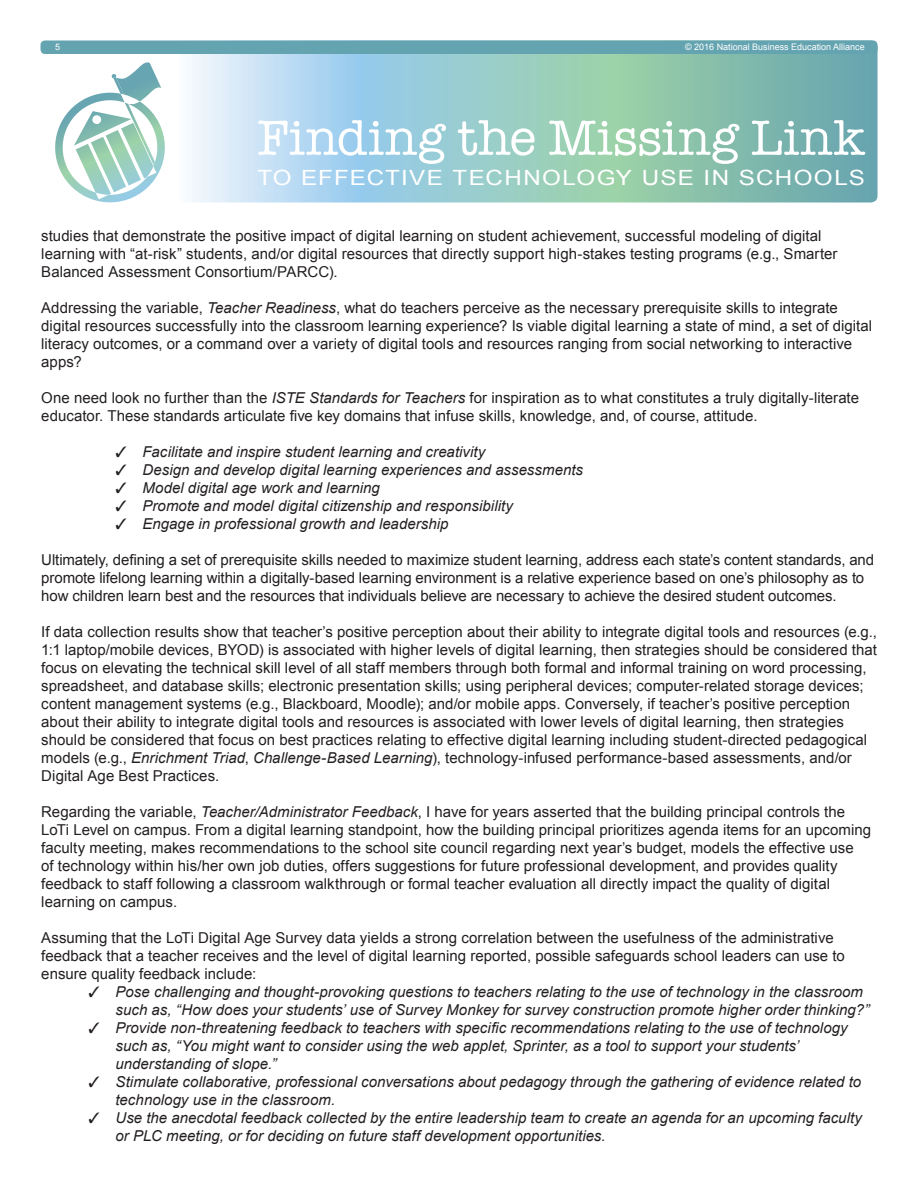
<style>
.page{position:relative;width:918px;height:1188px;background:#fff}
.page>*{position:absolute;margin:0;border:0;box-sizing:border-box;transform-origin:0 0}
.t1{font:51px "American Typewriter";letter-spacing:.005em;color:#fff}
.t2{font:21px "Arial";letter-spacing:.055em;color:#fff;scale:1.15 1}
.t3{font:15px/18px "Arial";color:#231f20}
.t4{font:italic 15px/18px "Arial";color:#231f20}
.t5{font:9px "Arial";color:#fff}
.s1{font-style:italic}
</style>
<div class="page">
<svg style="left:40px;top:40px;width:838px;height:162px;background:#9fcdcb"></svg>
<div style="left:40px;top:40px;width:838px;height:14px;background:#64a3b0;border-radius:4px"></div>
<svg style="left:48px;top:62px;width:124px;height:141px"></svg>
<p class="t5" style="left:55px;top:41px;width:7px">5</p>
<p class="t5" style="left:685px;top:41px;width:181px">© 2016 National Business Education Alliance</p>
<h1 class="t1" style="left:257px;top:99px;width:609px">Finding the Missing Link</h1>
<h2 class="t2" style="left:257px;top:164px;width:530px">TO EFFECTIVE TECHNOLOGY USE IN SCHOOLS</h2>
<p class="t3" style="left:41px;top:227px;width:798px">studies that demonstrate the positive impact of digital learning on student achievement, successful modeling of digital learning with “at-risk” students, and/or digital resources that directly support high-stakes testing programs (e.g., Smarter<br>Balanced Assessment Consortium/PARCC).</p>
<p class="t3" style="left:41px;top:299px;width:832px">Addressing the variable, <span class="s1">Teacher Readiness</span>, what do teachers perceive as the necessary prerequisite skills to integrate digital resources successfully into the classroom learning experience? Is viable digital learning a state of mind, a set of digital literacy outcomes, or a command over a variety of digital tools and resources ranging from social networking to interactive apps?</p>
<p class="t3" style="left:41px;top:389px;width:819px">One need look no further than the <span class="s1">ISTE Standards for Teachers</span> for inspiration as to what constitutes a truly digitally-literate educator. These standards articulate five key domains that infuse skills, knowledge, and, of course, attitude.</p>
<p class="t4" style="left:116px;top:443px;width:371px">✓ Facilitate and inspire student learning and creativity</p>
<p class="t4" style="left:116px;top:461px;width:469px">✓ Design and develop digital learning experiences and assessments</p>
<p class="t4" style="left:116px;top:479px;width:266px">✓ Model digital age work and learning</p>
<p class="t4" style="left:116px;top:497px;width:399px">✓ Promote and model digital citizenship and responsibility</p>
<p class="t4" style="left:116px;top:515px;width:335px">✓ Engage in professional growth and leadership</p>
<p class="t3" style="left:41px;top:551px;width:834px">Ultimately, defining a set of prerequisite skills needed to maximize student learning, address each state’s content standards, and promote lifelong learning within a digitally-based learning environment is a relative experience based on one’s philosophy as to how children learn best and the resources that individuals believe are necessary to achieve the desired student outcomes.</p>
<p class="t3" style="left:41px;top:623px;width:837px">If data collection results show that teacher’s positive perception about their ability to integrate digital tools and resources (e.g., 1:1 laptop/mobile devices, BYOD) is associated with higher levels of digital learning, then strategies should be considered that focus on elevating the technical skill level of all staff members through both formal and informal training on word processing, spreadsheet, and database skills; electronic presentation skills; using peripheral devices; computer-related storage devices; content management systems (e.g., Blackboard, Moodle); and/or mobile apps. Conversely, if teacher’s positive perception about their ability to integrate digital tools and resources is associated with lower levels of digital learning, then strategies should be considered that focus on best practices relating to effective digital learning including student-directed pedagogical models (e.g., <span class="s1">Enrichment Triad</span>, <span class="s1">Challenge-Based Learning</span>), technology-infused performance-based assessments, and/or Digital Age Best Practices.</p>
<p class="t3" style="left:41px;top:803px;width:831px">Regarding the variable, <span class="s1">Teacher/Administrator Feedback</span>, I have for years asserted that the building principal controls the LoTi Level on campus. From a digital learning standpoint, how the building principal prioritizes agenda items for an upcoming faculty meeting, makes recommendations to the school site council regarding next year’s budget, models the effective use<br>of technology within his/her own job duties, offers suggestions for future professional development, and provides quality feedback to staff following a classroom walkthrough or formal teacher evaluation all directly impact the quality of digital learning on campus.</p>
<p class="t3" style="left:41px;top:929px;width:805px">Assuming that the LoTi Digital Age Survey data yields a strong correlation between the usefulness of the administrative feedback that a teacher receives and the level of digital learning reported, possible safeguards school leaders can use to ensure quality feedback include:</p>
<p class="t4" style="left:116px;top:983px;width:755px;text-indent:-27px">✓ Pose challenging and thought-provoking questions to teachers relating to the use of technology in the classroom such as, “How does your students’ use of Survey Monkey for survey construction promote higher order thinking?”</p>
<p class="t4" style="left:116px;top:1019px;width:734px;text-indent:-27px">✓ Provide non-threatening feedback to teachers with specific recommendations relating to the use of technology such as, “You might want to consider using the web applet, Sprinter, as a tool to support your students’ understanding of slope.”</p>
<p class="t4" style="left:116px;top:1073px;width:747px;text-indent:-27px">✓ Stimulate collaborative, professional conversations about pedagogy through the gathering of evidence related to technology use in the classroom.</p>
<p class="t4" style="left:116px;top:1109px;width:748px;text-indent:-27px">✓ Use the anecdotal feedback collected by the entire leadership team to create an agenda for an upcoming faculty or PLC meeting, or for deciding on future staff development opportunities.</p>
</div>
